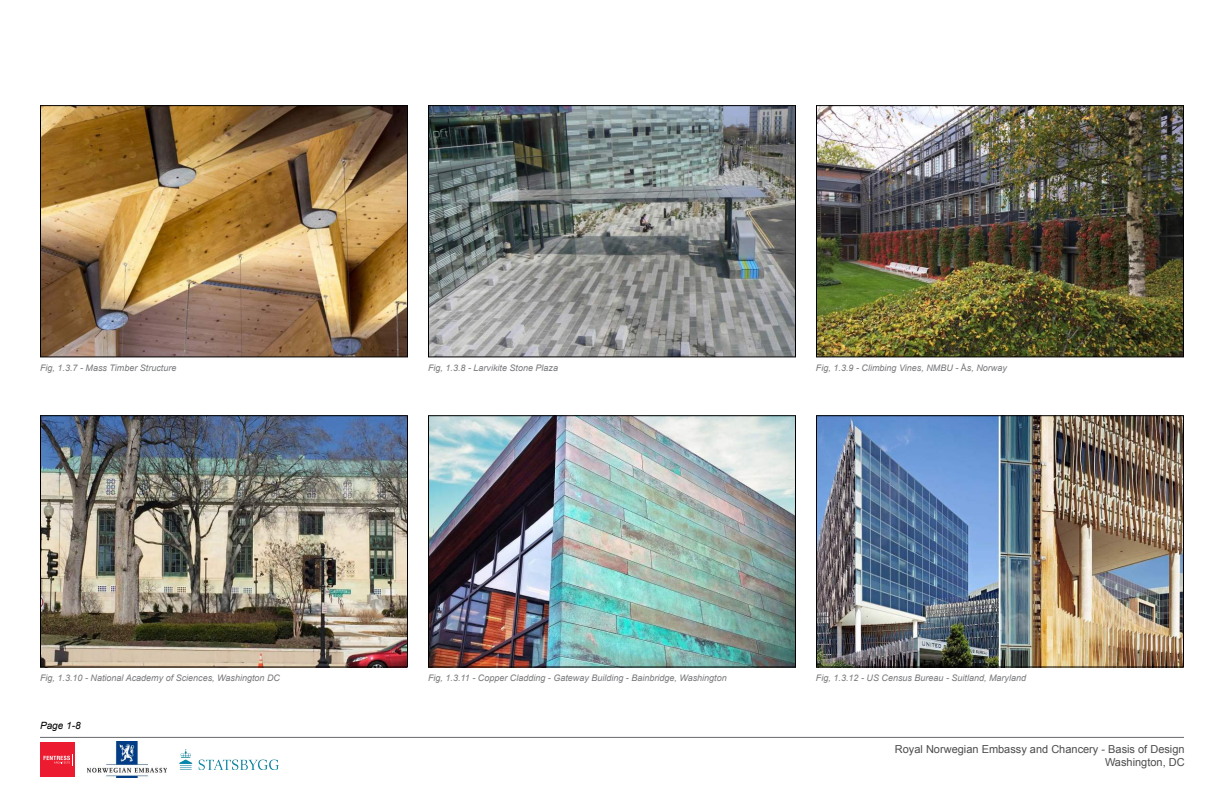
<style>
.page{position:relative;width:1224px;height:792px;background:#fff}
.page>*{position:absolute;margin:0;border:0;box-sizing:border-box;transform-origin:0 0}
.t1{font:11px/13.2px "Arial";color:#4d4d4f;text-align:right}
.t2{font:italic 10px "Arial";color:#000}
.t3{font:italic 9px "Arial";color:#77787b}
.s1{font-style:normal}
</style>
<div class="page">
<img style="left:430px;top:107px;width:364px;height:248px">
<div style="left:428px;top:105px;width:368px;height:252px;border:1px solid #000"></div>
<img style="left:430px;top:417px;width:364px;height:249px">
<div style="left:428px;top:415px;width:368px;height:253px;border:1px solid #000"></div>
<img style="left:42px;top:107px;width:364px;height:248px">
<div style="left:40px;top:105px;width:368px;height:252px;border:1px solid #000"></div>
<img style="left:42px;top:417px;width:364px;height:249px">
<div style="left:40px;top:415px;width:368px;height:253px;border:1px solid #000"></div>
<img style="left:818px;top:107px;width:364px;height:248px">
<div style="left:816px;top:105px;width:368px;height:252px;border:1px solid #000"></div>
<img style="left:818px;top:417px;width:364px;height:249px">
<div style="left:816px;top:415px;width:368px;height:253px;border:1px solid #000"></div>
<div style="left:40px;top:743px;width:34px;height:34px;background:#ed1b2f"></div>
<svg style="left:44px;top:754px;width:29px;height:12px"></svg>
<hr style="left:40px;top:737px;width:1144px;height:1px;background:#696a6d">
<img style="left:88px;top:742px;width:79px;height:36px">
<img style="left:179px;top:750px;width:100px;height:20px">
<p class="t3" style="left:40px;top:362px;width:138px">Fig, 1.3.7 - Mass Timber Structure</p>
<p class="t3" style="left:40px;top:672px;width:242px">Fig, 1.3.10 - National Academy of Sciences, Washington DC</p>
<p class="t2" style="left:40px;top:719px;width:42px">Page 1-8</p>
<p class="t3" style="left:428px;top:362px;width:132px">Fig, 1.3.8 - Larvikite Stone Plaza</p>
<p class="t3" style="left:816px;top:362px;width:192px">Fig, 1.3.9 - Climbing Vines, NMBU - <span class="s1">Å</span>s, Norway</p>
<p class="t3" style="left:428px;top:672px;width:300px">Fig, 1.3.11 - Copper Cladding - Gateway Building - Bainbridge, Washington</p>
<p class="t3" style="left:816px;top:672px;width:212px">Fig, 1.3.12 - US Census Bureau - Suitland, Maryland</p>
<p class="t1" style="left:895px;top:743px;width:291px">Royal Norwegian Embassy and Chancery - Basis of Design<br>Washington, DC</p>
</div>
